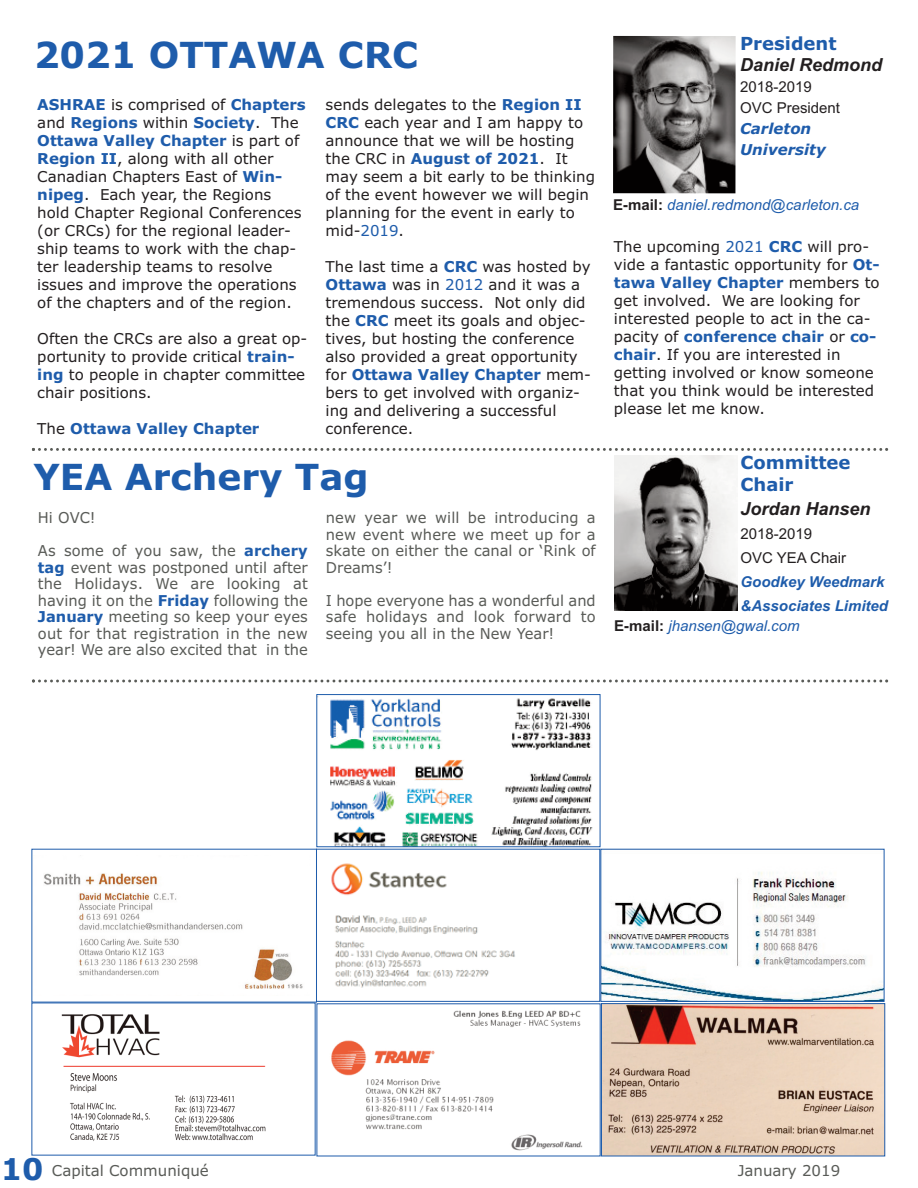
<style>
.page{position:relative;width:918px;height:1188px;background:#fff}
.page>*{position:absolute;margin:0;border:0;box-sizing:border-box;transform-origin:0 0}
.t1{font:700 36px "Verdana";color:#1e5cab}
.t2{font:italic 700 18px "Arial";color:#231f20}
.t3{font:700 18px/21.6px "Verdana";color:#1e5cab}
.t4{font:15px/18px "Verdana";color:#231f20}
.t5{font:15px/16.5px "Verdana";color:#595b57;text-align:justify}
.t6{font:italic 15px "Arial";color:#1e5cab}
.t7{font:15px/21px "Arial";color:#231f20}
.t8{font:italic 700 15px/24px "Arial";color:#1e5cab}
.t9{font:700 15px "Verdana";color:#1e5cab}
.t10{font:italic 700 15px/21px "Verdana";color:#1e5cab}
.s1{font-weight:700;color:#1e5cab}
.s2{font-weight:400;color:#231f20}
.s3{color:#1e5cab}
.s4{font-weight:700;font-style:normal;color:#231f20}
.s5{font-weight:700;font-size:30px;color:#1e5cab}
</style>
<div class="page">
<img style="left:613px;top:36px;width:123px;height:157px">
<img style="left:614px;top:455px;width:123px;height:156px">
<svg style="left:32px;top:448px;width:856px;height:3px"></svg>
<img style="left:331px;top:1010px;width:252px;height:141px">
<img style="left:603px;top:1005px;width:280px;height:149px">
<div style="left:601px;top:1003px;width:284px;height:153px;border:1px solid #1e5cab"></div>
<img style="left:61px;top:1014px;width:205px;height:127px">
<img style="left:44px;top:873px;width:259px;height:116px">
<img style="left:331px;top:863px;width:184px;height:125px">
<div style="left:316px;top:849px;width:284px;height:153px;border:1px solid #1e5cab"></div>
<img style="left:602px;top:872px;width:280px;height:128px">
<div style="left:600px;top:849px;width:284px;height:153px;border:1px solid #1e5cab"></div>
<img style="left:318px;top:696px;width:275px;height:149px">
<div style="left:316px;top:694px;width:284px;height:153px;border:1px solid #1e5cab"></div>
<svg style="left:32px;top:680px;width:856px;height:3px"></svg>
<h1 class="t1" style="left:34px;top:34px;width:386px">2021 OTTAWA CRC</h1>
<p class="t4" style="left:37px;top:95px;width:270px"><span class="s1">ASHRAE</span> is comprised of <span class="s1">Chapters </span>and <span class="s1">Regions</span> within <span class="s1">Society</span>. The<br><span class="s1">Ottawa Valley Chapter</span> is part of<br><span class="s1">Region II</span>, along with all other<br>Canadian Chapters East of <span class="s1">Win&shy;nipeg</span>. Each year, the Regions hold Chapter Regional Conferences (or CRCs) for the regional leader&shy;ship teams to work with the chap&shy;ter leadership teams to resolve issues and improve the operations of the chapters and of the region.</p>
<p class="t4" style="left:37px;top:329px;width:272px">Often the CRCs are also a great op&shy;portunity to provide critical <span class="s1">train&shy;ing</span> to people in chapter committee chair positions.</p>
<p class="t9" style="left:37px;top:420px;width:224px"><span class="s2">The</span> Ottawa Valley Chapter</p>
<p class="t4" style="left:326px;top:95px;width:271px">sends delegates to the <span class="s1">Region II<br>CRC</span> each year and I am happy to announce that we will be hosting the CRC in <span class="s1">August of 2021</span>. It may seem a bit early to be thinking of the event however we will begin planning for the event in early to mid-<span class="s3">2019</span>.</p>
<p class="t4" style="left:326px;top:257px;width:267px">The last time a <span class="s1">CRC</span> was hosted by<br><span class="s1">Ottawa</span> was in <span class="s3">2012</span> and it was a tremendous success. Not only did the <span class="s1">CRC</span> meet its goals and objec&shy;tives, but hosting the conference also provided a great opportunity for <span class="s1">Ottawa Valley Chapter</span> mem&shy;bers to get involved with organiz&shy;ing and delivering a successful conference.</p>
<h1 class="t1" style="left:33px;top:457px;width:337px">YEA Archery Tag</h1>
<p class="t5" style="left:38px;top:510px;width:59px">Hi OVC!</p>
<p class="t5" style="left:38px;top:543px;width:271px">As some of you saw, the <span class="s1">archery tag</span> event was postponed until after the Holidays. We are looking at having it on the <span class="s1">Friday</span> following the <span class="s1">January</span> meeting so keep your eyes out for that registration in the new year! We are also excited that in the</p>
<p class="t5" style="left:326px;top:510px;width:271px">new year we will be introducing a new event where we meet up for a skate on either the canal or ‘Rink of Dreams’!</p>
<p class="t5" style="left:326px;top:592px;width:271px">I hope everyone has a wonderful and safe holidays and look forward to seeing you all in the New Year!</p>
<p class="t3" style="left:740px;top:33px;width:98px">President</p>
<p class="t2" style="left:740px;top:55px;width:144px">Daniel Redmond</p>
<p class="t7" style="left:740px;top:77px;width:102px">2018-2019<br>OVC President</p>
<p class="t10" style="left:740px;top:119px;width:87px">Carleton<br>University</p>
<p class="t6" style="left:613px;top:196px;width:248px"><span class="s4">E-mail:</span> daniel.redmond@carleton.ca</p>
<p class="t4" style="left:614px;top:238px;width:267px">The upcoming <span class="s3">2021</span> <span class="s1">CRC</span> will pro&shy;vide a fantastic opportunity for <span class="s1">Ot&shy;tawa Valley Chapter</span> members to get involved. We are looking for interested people to act in the ca&shy;pacity of <span class="s1">conference chair</span> or <span class="s1">co&shy;chair</span>. If you are interested in getting involved or know someone that you think would be interested please let me know.</p>
<p class="t3" style="left:741px;top:452px;width:111px">Committee<br>Chair</p>
<p class="t2" style="left:741px;top:498px;width:132px">Jordan Hansen</p>
<p class="t7" style="left:741px;top:521px;width:107px;line-height:24px">2018-2019<br>OVC YEA Chair</p>
<p class="t8" style="left:741px;top:569px;width:149px">Goodkey Weedmark &amp;Associates Limited</p>
<p class="t6" style="left:614px;top:617px;width:187px"><span class="s4">E-mail:</span> jhansen@gwal.com</p>
<p class="t5" style="left:1px;top:1163px;width:209px"><span class="s5">10</span> Capital Communiqué</p>
<p class="t5" style="left:738px;top:1163px;width:104px">January 2019</p>
</div>
